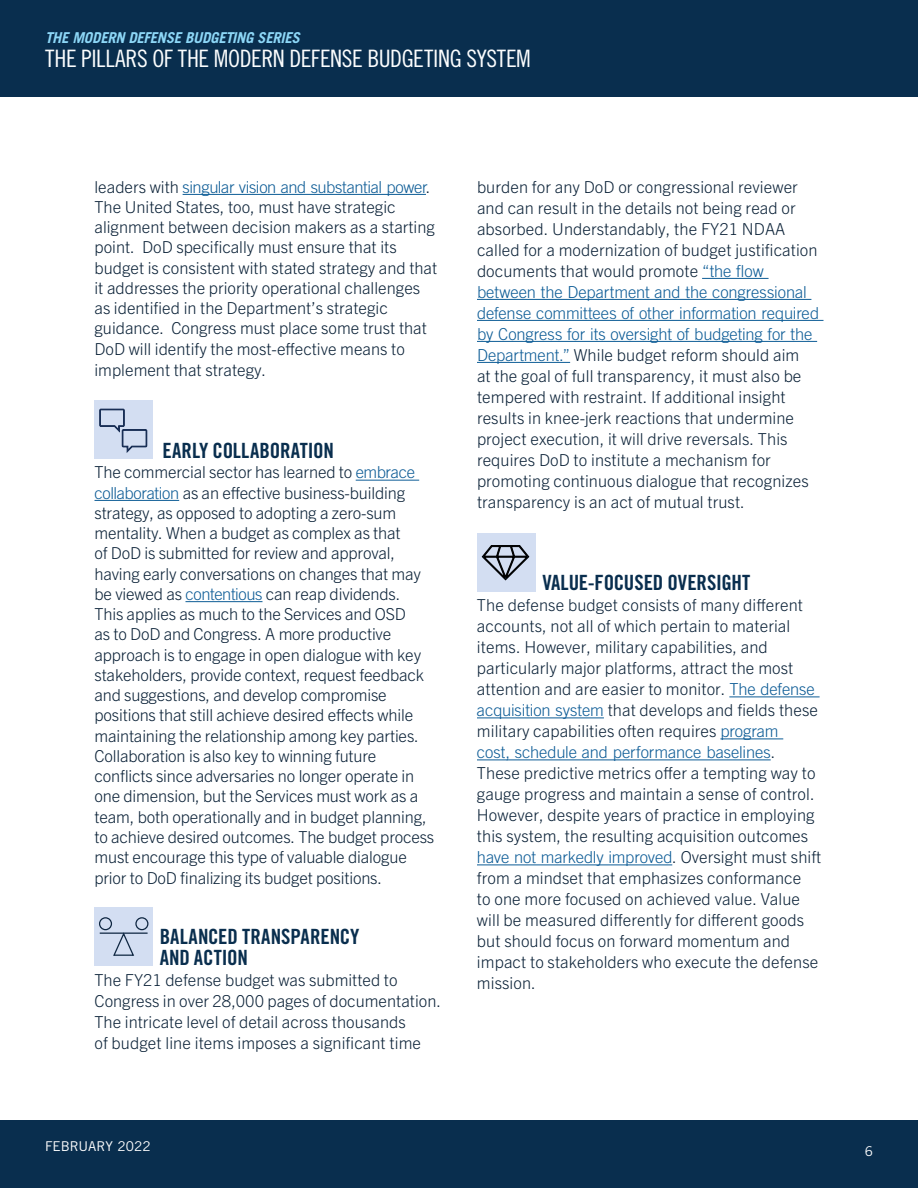
<style>
.page{position:relative;width:918px;height:1188px;background:#fff}
.page>*{position:absolute;margin:0;border:0;box-sizing:border-box;transform-origin:0 0}
.t1{font:24px "Trade Gothic LT Pro Cn 18";letter-spacing:-.015em;color:#fbfdfe}
.t2{font:21px/21px "Trade Gothic LT Pro Bd Cn 20";letter-spacing:-.005em;color:#092e4e}
.t3{font:300 16.5px/21px "Trade Gothic Next LT Pro";color:#0a2137}
.t4{font:300 16.5px/21px "Trade Gothic LT Pro";letter-spacing:-.005em;color:#0d5c96}
.t5{font:italic 700 15px "Trade Gothic LT Pro";letter-spacing:-.02em;color:#8dd7f7}
.t6{font:13.5px "Trade Gothic LT Pro";letter-spacing:.005em;color:#fff}
.s1{font-family:"Trade Gothic Next LT Pro";color:#0a2137}
.s2{font-family:"Trade Gothic LT Pro";color:#0d5c96}
</style>
<div class="page">
<div style="left:0;top:1120px;width:918px;height:68px;background:#092e4e"></div>
<div style="left:0;top:0;width:918px;height:97px;background:#092e4e"></div>
<div style="left:477px;top:533px;width:58px;height:59px;background:#d3def2"></div>
<hr style="left:702px;top:278px;width:67px;height:1px;background:#0d5c96">
<hr style="left:477px;top:299px;width:334px;height:1px;background:#0d5c96">
<hr style="left:477px;top:320px;width:347px;height:1px;background:#0d5c96">
<hr style="left:477px;top:341px;width:340px;height:1px;background:#0d5c96">
<hr style="left:477px;top:362px;width:93px;height:1px;background:#0d5c96">
<hr style="left:729px;top:696px;width:91px;height:1px;background:#0d5c96">
<hr style="left:477px;top:717px;width:127px;height:1px;background:#0d5c96">
<hr style="left:720px;top:738px;width:63px;height:1px;background:#0d5c96">
<hr style="left:477px;top:759px;width:294px;height:1px;background:#0d5c96">
<hr style="left:477px;top:864px;width:195px;height:1px;background:#0d5c96">
<hr style="left:183px;top:194px;width:243px;height:1px;background:#0d5c96">
<hr style="left:356px;top:480px;width:63px;height:1px;background:#0d5c96">
<hr style="left:94px;top:500px;width:85px;height:1px;background:#0d5c96">
<hr style="left:185px;top:601px;width:77px;height:1px;background:#0d5c96">
<div style="left:95px;top:401px;width:58px;height:58px;background:#d3def2"></div>
<svg style="left:99px;top:408px;width:49px;height:45px"></svg>
<div style="left:94px;top:907px;width:59px;height:58px;background:#d3def2"></div>
<svg style="left:112px;top:932px;width:23px;height:24px"></svg>
<hr style="left:100px;top:933px;width:48px;height:1px;background:#0e2641">
<div style="left:99px;top:917px;width:13px;height:13px;border:1px solid #0e2641;border-radius:50%"></div>
<div style="left:135px;top:917px;width:13px;height:13px;border:1px solid #0e2641;border-radius:50%"></div>
<svg style="left:482px;top:545px;width:47px;height:36px"></svg>
<p class="t5" style="left:45px;top:28px;width:256px">THE MODERN DEFENSE BUDGETING SERIES</p>
<h1 class="t1" style="left:45px;top:44px;width:487px">THE PILLARS OF THE MODERN DEFENSE BUDGETING SYSTEM</h1>
<p class="t4" style="left:94px;top:176px;width:338px"><span class="s1">leaders with</span> singular vision and substantial power<span class="s1">.</span></p>
<p class="t3" style="left:94px;top:196px;width:344px;line-height:20.4px">The United States, too, must have strategic alignment between decision makers as a starting point. DoD specifically must ensure that its budget is consistent with stated strategy and that it addresses the priority operational challenges as identified in the Department’s strategic guidance. Congress must place some trust that DoD will identify the most-effective means to implement that strategy.</p>
<p class="t2" style="left:162px;top:440px;width:173px">EARLY COLLABORATION</p>
<p class="t3" style="left:94px;top:461px;width:341px;line-height:20.2px">The commercial sector has learned to <span class="s2">embrace collaboration</span> as an effective business-building strategy, as opposed to adopting a zero-sum mentality. When a budget as complex as that<br>of DoD is submitted for review and approval, having early conversations on changes that may be viewed as <span class="s2">contentious</span> can reap dividends.<br>This applies as much to the Services and OSD<br>as to DoD and Congress. A more productive approach is to engage in open dialogue with key stakeholders, provide context, request feedback and suggestions, and develop compromise positions that still achieve desired effects while maintaining the relationship among key parties.<br>Collaboration is also key to winning future conflicts since adversaries no longer operate in one dimension, but the Services must work as a team, both operationally and in budget planning, to achieve desired outcomes. The budget process must encourage this type of valuable dialogue prior to DoD finalizing its budget positions.</p>
<p class="t2" style="left:160px;top:926px;width:201px">BALANCED TRANSPARENCY<br>AND ACTION</p>
<p class="t3" style="left:95px;top:969px;width:348px">The FY21 defense budget was submitted to Congress in over 28,000 pages of documentation.<br>The intricate level of detail across thousands<br>of budget line items imposes a significant time</p>
<p class="t6" style="left:45px;top:1138px;width:107px">FEBRUARY 2022</p>
<p class="t3" style="left:477px;top:175px;width:342px">burden for any DoD or congressional reviewer and can result in the details not being read or absorbed. Understandably, the FY21 NDAA called for a modernization of budget justification documents that would promote <span class="s2">“the flow</span></p>
<p class="t4" style="left:477px;top:281px;width:344px">between the Department and the congressional defense committees of other information required by Congress for its oversight of budgeting for the</p>
<p class="t3" style="left:477px;top:343px;width:333px"><span class="s2">Department.”</span> While budget reform should aim at the goal of full transparency, it must also be tempered with restraint. If additional insight results in knee-jerk reactions that undermine project execution, it will drive reversals. This requires DoD to institute a mechanism for promoting continuous dialogue that recognizes transparency is an act of mutual trust.</p>
<p class="t2" style="left:542px;top:572px;width:210px">VALUE-FOCUSED OVERSIGHT</p>
<p class="t3" style="left:477px;top:594px;width:343px">The defense budget consists of many different accounts, not all of which pertain to material items. However, military capabilities, and particularly major platforms, attract the most attention and are easier to monitor. <span class="s2">The defense acquisition system</span> that develops and fields these military capabilities often requires <span class="s2">program</span></p>
<p class="t4" style="left:477px;top:742px;width:300px">cost, schedule and performance baselines<span class="s1">.</span></p>
<p class="t3" style="left:477px;top:762px;width:340px;text-align:justify">These predictive metrics offer a tempting way to gauge progress and maintain a sense of control.<br>However, despite years of practice in employing this system, the resulting acquisition outcomes</p>
<p class="t4" style="left:477px;top:847px;width:346px">have not markedly improved<span class="s1">. Oversight must shift</span></p>
<p class="t3" style="left:477px;top:867px;width:343px">from a mindset that emphasizes conformance to one more focused on achieved value. Value will be measured differently for different goods but should focus on forward momentum and impact to stakeholders who execute the defense mission.</p>
<p class="t6" style="left:865px;top:1143px;width:10px">6</p>
</div>
